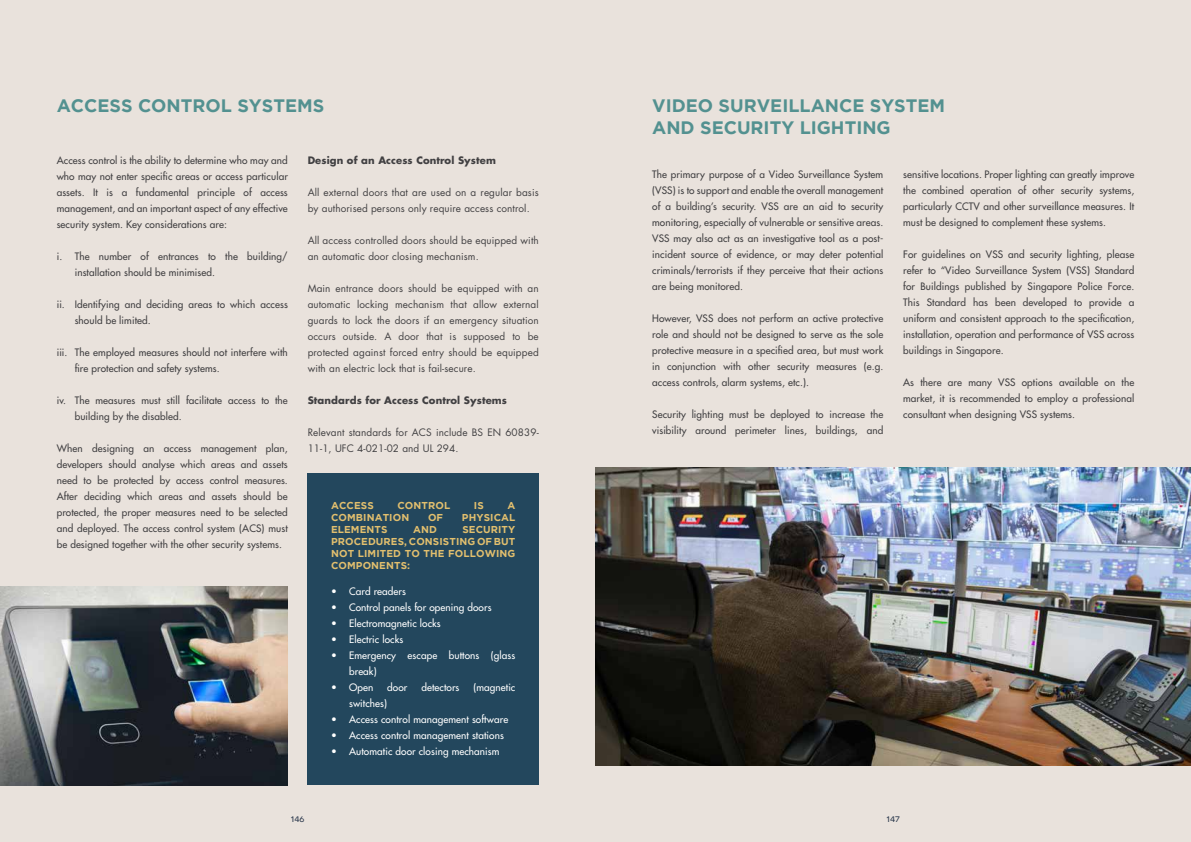
<style>
.page{position:relative;width:1191px;height:842px;background:#e9e2dc}
.page>*{position:absolute;margin:0;border:0;box-sizing:border-box;transform-origin:0 0}
.t1{font:700 18px/21.6px "Gotham";color:#539190}
.t2{font:500 10px/16px "Futura Std";letter-spacing:.01em;color:#414042;text-align:justify}
.t3{font:10px/16px "Futura Std";letter-spacing:.01em;color:#414042}
.t4{font:500 10px/16px "Futura Std";letter-spacing:.01em;color:#fff}
.t5{font:700 10px/12px "Gotham";letter-spacing:.01em;color:#e2bf6e;text-align:justify}
.t6{font:700 10px "Futura Std";letter-spacing:.01em;color:#414042}
.t7{font:10px "Novecentosanswide";color:#243247}
</style>
<div class="page">
<img style="left:0;top:587px;width:288px;height:198px">
<img style="left:595px;top:468px;width:596px;height:297px">
<div style="left:308px;top:473px;width:231px;height:312px;background:#23475d"></div>
<h1 class="t1" style="left:57px;top:95px;width:269px">ACCESS CONTROL SYSTEMS</h1>
<p class="t2" style="left:57px;top:153px;width:233px">Access control is the ability to determine who may and who may not enter specific areas or access particular assets. It is a fundamental principle of access management, and an important aspect of any effective security system. Key considerations are:</p>
<p class="t2" style="left:75px;top:249px;width:215px;text-indent:-18px">i. The number of entrances to the building/ installation should be minimised.</p>
<p class="t2" style="left:75px;top:297px;width:215px;text-indent:-18px">ii. Identifying and deciding areas to which access should be limited.</p>
<p class="t2" style="left:75px;top:345px;width:215px;text-indent:-18px">iii. The employed measures should not interfere with fire protection and safety systems.</p>
<p class="t2" style="left:75px;top:393px;width:215px;text-indent:-18px">iv. The measures must still facilitate access to the building by the disabled.</p>
<p class="t2" style="left:57px;top:441px;width:233px">When designing an access management plan, developers should analyse which areas and assets need to be protected by access control measures.<br>After deciding which areas and assets should be protected, the proper measures need to be selected and deployed. The access control system (ACS) must be designed together with the other security systems.</p>
<p class="t6" style="left:308px;top:154px;width:190px">Design of an Access Control System</p>
<p class="t3" style="left:308px;top:185px;width:233px">All external doors that are used on a regular basis by authorised persons only require access control.</p>
<p class="t3" style="left:308px;top:233px;width:233px">All access controlled doors should be equipped with an automatic door closing mechanism.</p>
<p class="t3" style="left:308px;top:281px;width:233px;text-align:justify">Main entrance doors should be equipped with an automatic locking mechanism that allow external guards to lock the doors if an emergency situation occurs outside. A door that is supposed to be protected against forced entry should be equipped with an electric lock that is fail-secure.</p>
<p class="t6" style="left:308px;top:394px;width:201px">Standards for Access Control Systems</p>
<p class="t3" style="left:308px;top:425px;width:233px">Relevant standards for ACS include BS EN 60839-<br>11-1, UFC 4-021-02 and UL 294.</p>
<p class="t5" style="left:331px;top:499px;width:44px">ACCESS</p>
<p class="t5" style="left:397px;top:499px;width:54px">CONTROL</p>
<p class="t5" style="left:474px;top:499px;width:11px">IS</p>
<p class="t5" style="left:507px;top:499px;width:9px">A</p>
<p class="t5" style="left:331px;top:511px;width:80px">COMBINATION</p>
<p class="t5" style="left:428px;top:511px;width:17px">OF</p>
<p class="t5" style="left:462px;top:511px;width:55px">PHYSICAL</p>
<p class="t5" style="left:331px;top:523px;width:58px">ELEMENTS</p>
<p class="t5" style="left:413px;top:523px;width:25px">AND</p>
<p class="t5" style="left:331px;top:523px;width:186px;text-indent:131px">SECURITY PROCEDURES, CONSISTING OF BUT NOT LIMITED TO THE FOLLOWING COMPONENTS:</p>
<p class="t4" style="left:331px;top:583px;width:76px">• Card readers</p>
<p class="t4" style="left:331px;top:599px;width:162px">• Control panels for opening doors</p>
<p class="t4" style="left:331px;top:615px;width:111px">• Electromagnetic locks</p>
<p class="t4" style="left:331px;top:631px;width:74px">• Electric locks</p>
<p class="t4" style="left:349px;top:647px;width:168px;text-indent:-18px">• Emergency escape buttons (glass break)</p>
<p class="t4" style="left:331px;top:679px;width:44px">• Open</p>
<p class="t4" style="left:387px;top:679px;width:22px">door</p>
<p class="t4" style="left:421px;top:679px;width:40px">detectors</p>
<p class="t4" style="left:473px;top:679px;width:43px">(magnetic</p>
<p class="t4" style="left:349px;top:695px;width:40px">switches)</p>
<p class="t4" style="left:331px;top:711px;width:179px">• Access control management software</p>
<p class="t4" style="left:331px;top:727px;width:174px">• Access control management stations</p>
<p class="t4" style="left:331px;top:743px;width:170px">• Automatic door closing mechanism</p>
<h1 class="t1" style="left:652px;top:95px;width:294px">VIDEO SURVEILLANCE SYSTEM<br>AND SECURITY LIGHTING</h1>
<p class="t2" style="left:652px;top:167px;width:233px">The primary purpose of a Video Surveillance System (VSS) is to support and enable the overall management of a building’s security. VSS are an aid to security monitoring, especially of vulnerable or sensitive areas.<br>VSS may also act as an investigative tool as a post&shy;incident source of evidence, or may deter potential criminals/terrorists if they perceive that their actions are being monitored.</p>
<p class="t2" style="left:652px;top:311px;width:233px">However, VSS does not perform an active protective role and should not be designed to serve as the sole protective measure in a specified area, but must work in conjunction with other security measures (e.g. access controls, alarm systems, etc.).</p>
<p class="t2" style="left:652px;top:407px;width:233px">Security lighting must be deployed to increase the visibility around perimeter lines, buildings, and</p>
<p class="t2" style="left:903px;top:167px;width:233px">sensitive locations. Proper lighting can greatly improve the combined operation of other security systems, particularly CCTV and other surveillance measures. It must be designed to complement these systems.</p>
<p class="t2" style="left:903px;top:247px;width:233px">For guidelines on VSS and security lighting, please refer to “Video Surveillance System (VSS) Standard for Buildings published by Singapore Police Force.<br>This Standard has been developed to provide a uniform and consistent approach to the specification, installation, operation and performance of VSS across buildings in Singapore.</p>
<p class="t2" style="left:903px;top:375px;width:233px">As there are many VSS options available on the market, it is recommended to employ a professional consultant when designing VSS systems.</p>
<p class="t7" style="left:291px;top:812px;width:15px">146</p>
<p class="t7" style="left:886px;top:812px;width:15px">147</p>
</div>
